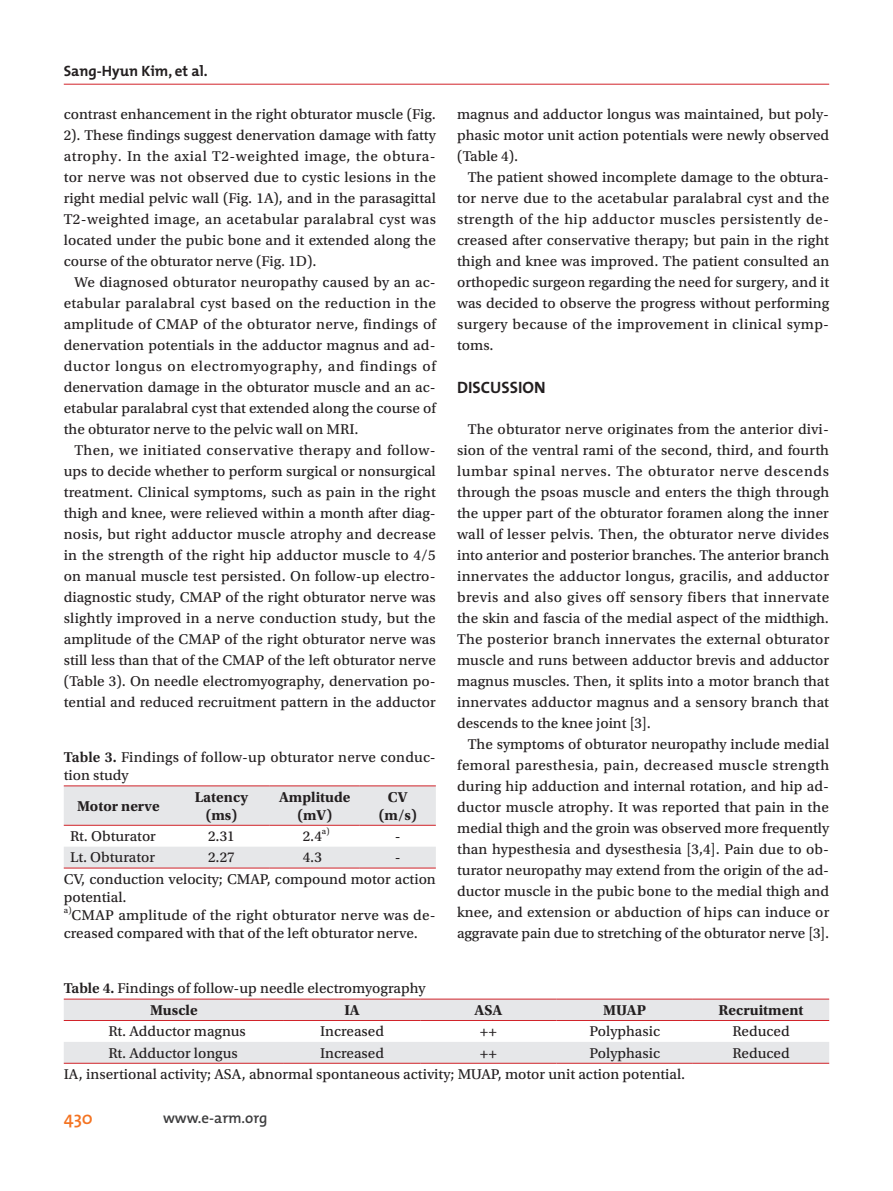
<style>
.page{position:relative;width:893px;height:1191px;background:#fff}
.page>*{position:absolute;margin:0;border:0;box-sizing:border-box;transform-origin:0 0}
.t1{font:600 18px "The Mix";color:#f47321}
.서론{font:700 16.5px "The Mix";color:#231f20}
.바탕글{font:15px/21px "Utopia Std Capt";color:#231f20;text-align:justify}
.표{font:15px/18px "Utopia Std Capt";color:#231f20}
.표1라인{font:700 15px "Utopia Std";color:#231f20}
.t2{font:700 15px "The Mix";color:#231f20}
.t3{font:600 15px "The Mix";color:#3e3e3f}
.표-2{font:8.7px "Utopia Std Capt";color:#231f20}
.s1{font-family:"Utopia Std";font-weight:600}
</style>
<div class="page">
<hr style="left:64px;top:84px;width:765px;height:1px;background:#d1232a">
<svg style="left:64px;top:786px;width:372px;height:81px"></svg>
<hr style="left:64px;top:785px;width:109px;height:1px;background:#d1232a">
<hr style="left:173px;top:785px;width:97px;height:1px;background:#d1232a">
<hr style="left:270px;top:785px;width:90px;height:1px;background:#d1232a">
<hr style="left:360px;top:785px;width:76px;height:1px;background:#d1232a">
<hr style="left:64px;top:825px;width:109px;height:1px;background:#d1232a">
<hr style="left:173px;top:825px;width:97px;height:1px;background:#d1232a">
<hr style="left:270px;top:825px;width:90px;height:1px;background:#d1232a">
<hr style="left:360px;top:825px;width:76px;height:1px;background:#d1232a">
<hr style="left:64px;top:867px;width:109px;height:1px;background:#d1232a">
<hr style="left:173px;top:867px;width:97px;height:1px;background:#d1232a">
<hr style="left:270px;top:867px;width:90px;height:1px;background:#d1232a">
<hr style="left:360px;top:867px;width:76px;height:1px;background:#d1232a">
<svg style="left:64px;top:999px;width:765px;height:63px;fill:#e6e7e9"></svg>
<hr style="left:64px;top:998px;width:220px;height:1px;background:#d1232a">
<hr style="left:284px;top:998px;width:136px;height:1px;background:#d1232a">
<hr style="left:420px;top:998px;width:137px;height:1px;background:#d1232a">
<hr style="left:557px;top:998px;width:136px;height:1px;background:#d1232a">
<hr style="left:693px;top:998px;width:136px;height:1px;background:#d1232a">
<hr style="left:64px;top:1020px;width:220px;height:1px;background:#d1232a">
<hr style="left:284px;top:1020px;width:136px;height:1px;background:#d1232a">
<hr style="left:420px;top:1020px;width:137px;height:1px;background:#d1232a">
<hr style="left:557px;top:1020px;width:136px;height:1px;background:#d1232a">
<hr style="left:693px;top:1020px;width:136px;height:1px;background:#d1232a">
<hr style="left:64px;top:1062px;width:220px;height:1px;background:#d1232a">
<hr style="left:284px;top:1062px;width:136px;height:1px;background:#d1232a">
<hr style="left:420px;top:1062px;width:137px;height:1px;background:#d1232a">
<hr style="left:557px;top:1062px;width:136px;height:1px;background:#d1232a">
<hr style="left:693px;top:1062px;width:136px;height:1px;background:#d1232a">
<p class="t2" style="left:64px;top:59px;width:146px">Sang-Hyun Kim, et al.</p>
<p class="바탕글" style="left:64px;top:104px;width:374px">contrast enhancement in the right obturator muscle (Fig.<br>2). These findings suggest denervation damage with fatty atrophy. In the axial T2-weighted image, the obtura&shy;tor nerve was not observed due to cystic lesions in the right medial pelvic wall (Fig. 1A), and in the parasagittal T2-weighted image, an acetabular paralabral cyst was located under the pubic bone and it extended along the course of the obturator nerve (Fig. 1D).</p>
<p class="바탕글" style="left:64px;top:272px;width:374px;text-indent:11px">We diagnosed obturator neuropathy caused by an ac&shy;etabular paralabral cyst based on the reduction in the amplitude of CMAP of the obturator nerve, findings of denervation potentials in the adductor magnus and ad&shy;ductor longus on electromyography, and findings of denervation damage in the obturator muscle and an ac&shy;etabular paralabral cyst that extended along the course of the obturator nerve to the pelvic wall on MRI.</p>
<p class="바탕글" style="left:64px;top:440px;width:374px;text-indent:11px">Then, we initiated conservative therapy and follow&shy;ups to decide whether to perform surgical or nonsurgical treatment. Clinical symptoms, such as pain in the right thigh and knee, were relieved within a month after diag&shy;nosis, but right adductor muscle atrophy and decrease in the strength of the right hip adductor muscle to 4/5 on manual muscle test persisted. On follow-up electro&shy;diagnostic study, CMAP of the right obturator nerve was slightly improved in a nerve conduction study, but the amplitude of the CMAP of the right obturator nerve was still less than that of the CMAP of the left obturator nerve (Table 3). On needle electromyography, denervation po&shy;tential and reduced recruitment pattern in the adductor</p>
<p class="표" style="left:64px;top:748px;width:374px"><span class="s1">Table 3.</span> Findings of follow-up obturator nerve conduc&shy;tion study</p>
<p class="표1라인" style="left:77px;top:797px;width:84px">Motor nerve</p>
<p class="표1라인" style="left:279px;top:788px;width:73px">Amplitude</p>
<p class="표1라인" style="left:297px;top:806px;width:37px">(mV)</p>
<p class="표1라인" style="left:388px;top:788px;width:21px">CV</p>
<p class="표1라인" style="left:378px;top:806px;width:40px">(m/s)</p>
<p class="표1라인" style="left:195px;top:788px;width:55px">Latency</p>
<p class="표1라인" style="left:205px;top:806px;width:34px">(ms)</p>
<p class="표" style="left:70px;top:827px;width:87px">Rt. Obturator</p>
<p class="표" style="left:208px;top:827px;width:28px">2.31</p>
<p class="표" style="left:303px;top:827px;width:21px">2.4</p>
<p class="표-2" style="left:322px;top:826px;width:9px">a)</p>
<p class="표" style="left:395px;top:827px;width:7px">-</p>
<p class="표" style="left:70px;top:848px;width:87px">Lt. Obturator</p>
<p class="표" style="left:208px;top:848px;width:28px">2.27</p>
<p class="표" style="left:303px;top:848px;width:21px">4.3</p>
<p class="표" style="left:395px;top:848px;width:7px">-</p>
<p class="표" style="left:64px;top:870px;width:374px">CV, conduction velocity; CMAP, compound motor action potential.</p>
<p class="표-2" style="left:64px;top:905px;width:9px">a)</p>
<p class="표" style="left:64px;top:906px;width:374px;text-indent:8px">CMAP amplitude of the right obturator nerve was de&shy;creased compared with that of the left obturator nerve.</p>
<p class="바탕글" style="left:457px;top:104px;width:374px">magnus and adductor longus was maintained, but poly&shy;phasic motor unit action potentials were newly observed (Table 4).</p>
<p class="바탕글" style="left:457px;top:167px;width:374px;text-indent:11px">The patient showed incomplete damage to the obtura&shy;tor nerve due to the acetabular paralabral cyst and the strength of the hip adductor muscles persistently de&shy;creased after conservative therapy; but pain in the right thigh and knee was improved. The patient consulted an orthopedic surgeon regarding the need for surgery, and it was decided to observe the progress without performing surgery because of the improvement in clinical symp&shy;toms.</p>
<p class="서론" style="left:457px;top:374px;width:90px">DISCUSSION</p>
<p class="바탕글" style="left:457px;top:419px;width:374px;text-indent:11px">The obturator nerve originates from the anterior divi&shy;sion of the ventral rami of the second, third, and fourth lumbar spinal nerves. The obturator nerve descends through the psoas muscle and enters the thigh through the upper part of the obturator foramen along the inner wall of lesser pelvis. Then, the obturator nerve divides into anterior and posterior branches. The anterior branch innervates the adductor longus, gracilis, and adductor brevis and also gives off sensory fibers that innervate the skin and fascia of the medial aspect of the midthigh.<br>The posterior branch innervates the external obturator muscle and runs between adductor brevis and adductor magnus muscles. Then, it splits into a motor branch that innervates adductor magnus and a sensory branch that descends to the knee joint [3].</p>
<p class="바탕글" style="left:457px;top:734px;width:374px;text-indent:11px">The symptoms of obturator neuropathy include medial femoral paresthesia, pain, decreased muscle strength during hip adduction and internal rotation, and hip ad&shy;ductor muscle atrophy. It was reported that pain in the medial thigh and the groin was observed more frequently than hypesthesia and dysesthesia [3,4]. Pain due to ob&shy;turator neuropathy may extend from the origin of the ad&shy;ductor muscle in the pubic bone to the medial thigh and knee, and extension or abduction of hips can induce or aggravate pain due to stretching of the obturator nerve [3].</p>
<p class="표" style="left:64px;top:979px;width:363px"><span class="s1">Table 4.</span> Findings of follow-up needle electromyography</p>
<p class="표1라인" style="left:150px;top:1001px;width:49px">Muscle</p>
<p class="표1라인" style="left:344px;top:1001px;width:17px">IA</p>
<p class="표1라인" style="left:475px;top:1001px;width:29px">ASA</p>
<p class="표1라인" style="left:603px;top:1001px;width:44px">MUAP</p>
<p class="표1라인" style="left:718px;top:1001px;width:86px">Recruitment</p>
<p class="표" style="left:109px;top:1022px;width:139px">Rt. Adductor magnus</p>
<p class="표" style="left:320px;top:1022px;width:65px">Increased</p>
<p class="표" style="left:480px;top:1022px;width:19px">++</p>
<p class="표" style="left:589px;top:1022px;width:72px">Polyphasic</p>
<p class="표" style="left:732px;top:1022px;width:59px">Reduced</p>
<p class="표" style="left:109px;top:1044px;width:131px">Rt. Adductor longus</p>
<p class="표" style="left:320px;top:1044px;width:65px">Increased</p>
<p class="표" style="left:480px;top:1044px;width:19px">++</p>
<p class="표" style="left:589px;top:1044px;width:72px">Polyphasic</p>
<p class="표" style="left:732px;top:1044px;width:59px">Reduced</p>
<p class="표" style="left:64px;top:1065px;width:623px">IA, insertional activity; ASA, abnormal spontaneous activity; MUAP, motor unit action potential.</p>
<p class="t1" style="left:64px;top:1102px;width:31px">430</p>
<p class="t3" style="left:163px;top:1105px;width:106px">www.e-arm.org</p>
</div>
